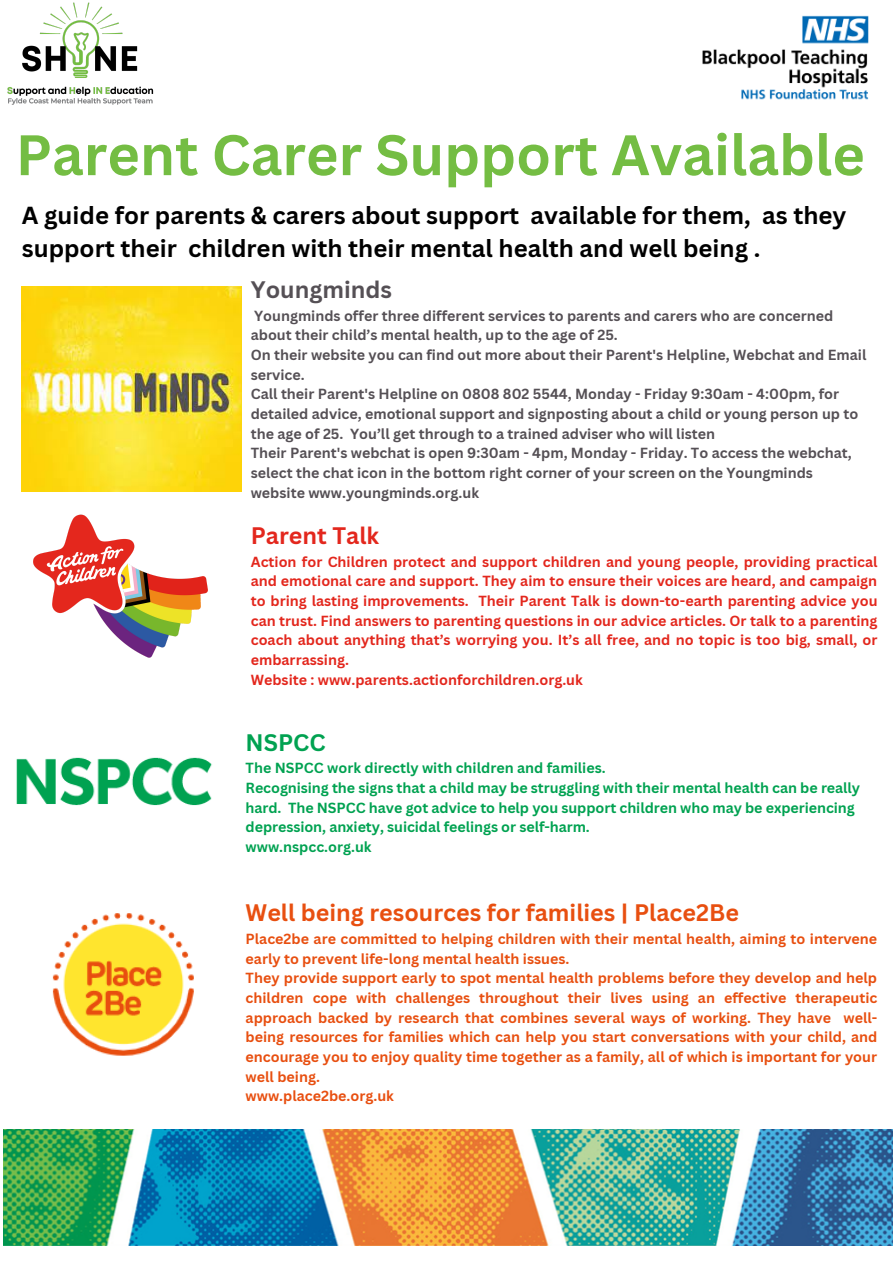
<style>
.page{position:relative;width:893px;height:1263px;background:#fff}
.page>*{position:absolute;margin:0;border:0;box-sizing:border-box;transform-origin:0 0}
.t1{font:700 55.8px "Canva Sans";color:#74bd43}
.t2{font:700 24px/33.2px "Canva Sans";color:#000}
.t3{font:700 23.25px "Canva Sans";color:#e84f10}
.t4{font:700 23.25px "Canva Sans";color:#555055}
.t5{font:700 23.25px "Canva Sans";color:#e3271d}
.t6{font:700 23.25px "Canva Sans";color:#01a251}
.t7{font:700 14.25px/19.6px "Canva Sans";color:#555055}
.t8{font:700 14.25px/19.6px "Canva Sans";color:#e84f10}
.t9{font:700 14.25px/19.6px "Canva Sans";color:#e3271d}
.t10{font:700 14.25px/19.6px "Canva Sans";letter-spacing:-.005em;color:#01a251}
</style>
<div class="page">
<img style="left:4px;top:1130px;width:889px;height:115px">
<img style="left:7px;top:2px;width:147px;height:103px">
<img style="left:702px;top:15px;width:167px;height:85px">
<img style="left:22px;top:286px;width:219px;height:205px">
<img style="left:16px;top:757px;width:196px;height:49px">
<img style="left:52px;top:913px;width:142px;height:143px">
<img style="left:33px;top:514px;width:175px;height:144px">
<h1 class="t1" style="left:16px;top:116px;width:850px">Parent Carer Support Available</h1>
<h2 class="t2" style="left:22px;top:198px;width:826px">A guide for parents &amp; carers about support available for them, as they support their children with their mental health and well being .</h2>
<h3 class="t4" style="left:251px;top:273px;width:143px">Youngminds</h3>
<p class="t7" style="left:251px;top:305px;width:617px">Youngminds offer three different services to parents and carers who are concerned about their child’s mental health, up to the age of 25.<br>On their website you can find out more about their Parent's Helpline, Webchat and Email service.<br>Call their Parent's Helpline on 0808 802 5544, Monday - Friday 9:30am - 4:00pm, for detailed advice, emotional support and signposting about a child or young person up to the age of 25. You’ll get through to a trained adviser who will listen<br>Their Parent's webchat is open 9:30am - 4pm, Monday - Friday. To access the webchat, select the chat icon in the bottom right corner of your screen on the Youngminds website www.youngminds.org.uk</p>
<h3 class="t5" style="left:251px;top:519px;width:130px">Parent Talk</h3>
<p class="t9" style="left:251px;top:551px;width:628px">Action for Children protect and support children and young people, providing practical and emotional care and support. They aim to ensure their voices are heard, and campaign to bring lasting improvements. Their Parent Talk is down-to-earth parenting advice you can trust. Find answers to parenting questions in our advice articles. Or talk to a parenting coach about anything that’s worrying you. It’s all free, and no topic is too big, small, or embarrassing.<br>Website : www.parents.actionforchildren.org.uk</p>
<h3 class="t6" style="left:246px;top:726px;width:82px">NSPCC</h3>
<p class="t10" style="left:246px;top:758px;width:616px">The NSPCC work directly with children and families.<br>Recognising the signs that a child may be struggling with their mental health can be really hard. The NSPCC have got advice to help you support children who may be experiencing depression, anxiety, suicidal feelings or self-harm.<br>www.nspcc.org.uk</p>
<h3 class="t3" style="left:246px;top:896px;width:495px">Well being resources for families | Place2Be</h3>
<p class="t8" style="left:246px;top:928px;width:633px">Place2be are committed to helping children with their mental health, aiming to intervene early to prevent life-long mental health issues.<br>They provide support early to spot mental health problems before they develop and help children cope with challenges throughout their lives using an effective therapeutic approach backed by research that combines several ways of working. They have well&shy;being resources for families which can help you start conversations with your child, and encourage you to enjoy quality time together as a family, all of which is important for your well being.<br>www.place2be.org.uk</p>
</div>
